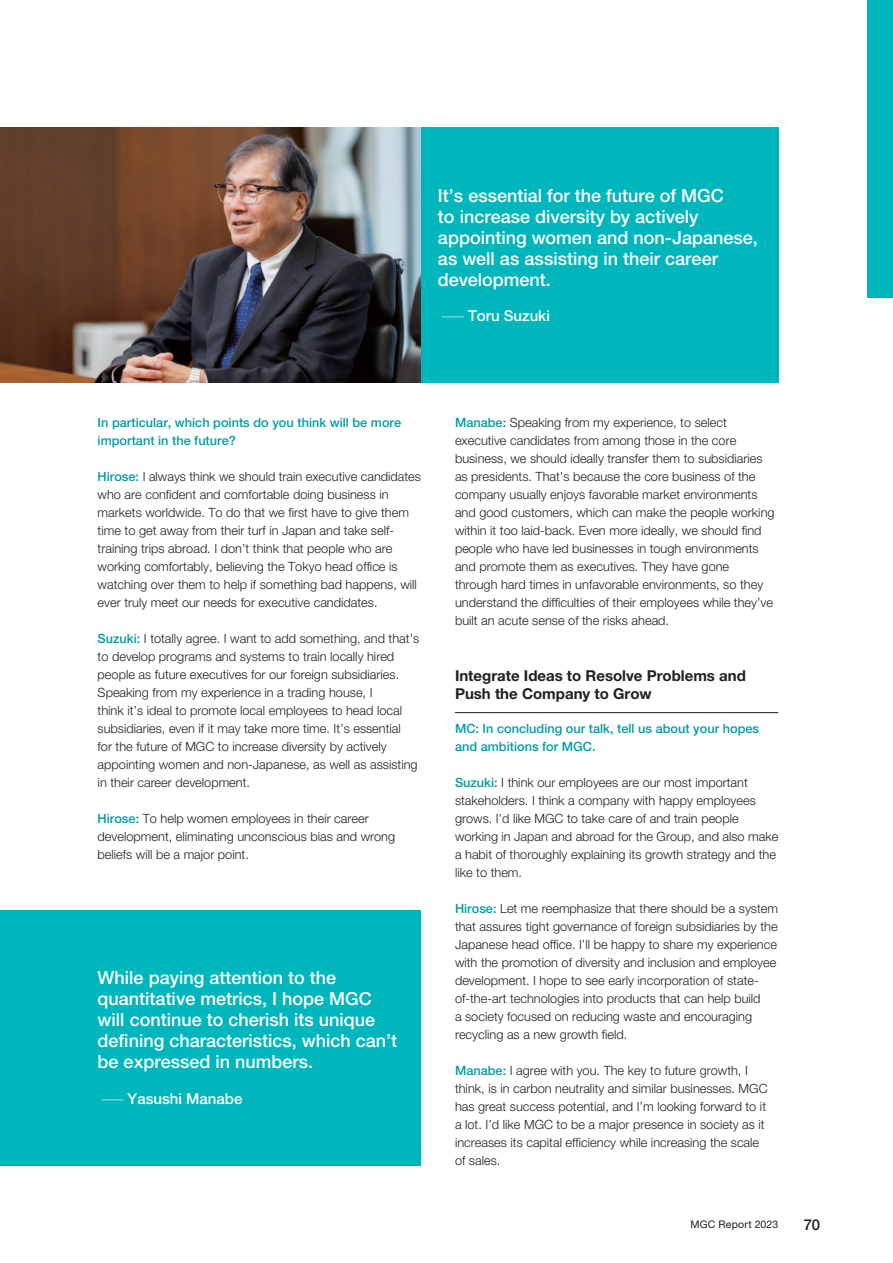
<style>
.page{position:relative;width:893px;height:1263px;background:#fff}
.page>*{position:absolute;margin:0;border:0;box-sizing:border-box;transform-origin:0 0}
.t1{font:500 18px/21px "Helvetica Neue LT Std";color:#fff}
.t2{font:700 15px/18px "Helvetica Neue LT Std";color:#231f20}
.t3{font:500 15px "Helvetica Neue LT Std";color:#fff}
.t4{font:500 15px "Helvetica Neue LT Std";color:#231f20}
.t5{font:300 12.75px/18px "Helvetica Neue LT Std";color:#231f20}
.t6{font:500 12.75px/18px "Helvetica Neue LT Std";color:#009da4}
.t7{font:10.5px "Helvetica Neue LT Std";letter-spacing:.02em;color:#231f20}
.s1{font-weight:100}
.s2{font-weight:500;color:#009da4}
</style>
<div class="page">
<div style="left:867px;top:0;width:25px;height:298px;background:#00b6bd"></div>
<hr style="left:455px;top:712px;width:323px;height:1px;background:#231f20">
<img style="left:0;top:128px;width:421px;height:255px">
<div style="left:421px;top:128px;width:357px;height:255px;background:#00b6bd"></div>
<div style="left:0;top:910px;width:421px;height:255px;background:#00b6bd"></div>
<h1 class="t1" style="left:438px;top:187px;width:321px">It’s essential for the future of MGC<br>to increase diversity by actively appointing women and non-Japanese, as well as assisting in their career development.</h1>
<p class="t3" style="left:438px;top:310px;width:113px"><span class="s1">—</span>Toru Suzuki</p>
<p class="t6" style="left:98px;top:415px;width:305px">In particular, which points do you think will be more important in the future?</p>
<p class="t5" style="left:98px;top:469px;width:325px"><span class="s2">Hirose:</span> I always think we should train executive candidates who are confident and comfortable doing business in markets worldwide. To do that we first have to give them time to get away from their turf in Japan and take self&shy;training trips abroad. I don’t think that people who are working comfortably, believing the Tokyo head office is watching over them to help if something bad happens, will ever truly meet our needs for executive candidates.</p>
<p class="t5" style="left:98px;top:631px;width:323px"><span class="s2">Suzuki:</span> I totally agree. I want to add something, and that’s to develop programs and systems to train locally hired people as future executives for our foreign subsidiaries.<br>Speaking from my experience in a trading house, I<br>think it’s ideal to promote local employees to head local subsidiaries, even if it may take more time. It’s essential<br>for the future of MGC to increase diversity by actively appointing women and non-Japanese, as well as assisting in their career development.</p>
<p class="t5" style="left:98px;top:811px;width:299px"><span class="s2">Hirose:</span> To help women employees in their career development, eliminating unconscious bias and wrong beliefs will be a major point.</p>
<h1 class="t1" style="left:98px;top:969px;width:301px">While paying attention to the quantitative metrics, I hope MGC will continue to cherish its unique defining characteristics, which can’t be expressed in numbers.</h1>
<p class="t3" style="left:98px;top:1093px;width:146px"><span class="s1">—</span>Yasushi Manabe</p>
<p class="t5" style="left:455px;top:415px;width:321px"><span class="s2">Manabe:</span> Speaking from my experience, to select executive candidates from among those in the core business, we should ideally transfer them to subsidiaries as presidents. That’s because the core business of the company usually enjoys favorable market environments and good customers, which can make the people working within it too laid-back. Even more ideally, we should find people who have led businesses in tough environments and promote them as executives. They have gone through hard times in unfavorable environments, so they understand the difficulties of their employees while they’ve built an acute sense of the risks ahead.</p>
<p class="t2" style="left:455px;top:668px;width:292px">Integrate Ideas to Resolve Problems and<br>Push the Company to Grow</p>
<p class="t6" style="left:455px;top:721px;width:306px">MC: In concluding our talk, tell us about your hopes and ambitions for MGC.</p>
<p class="t5" style="left:455px;top:775px;width:325px"><span class="s2">Suzuki:</span> I think our employees are our most important stakeholders. I think a company with happy employees grows. I’d like MGC to take care of and train people working in Japan and abroad for the Group, and also make a habit of thoroughly explaining its growth strategy and the like to them.</p>
<p class="t5" style="left:455px;top:901px;width:324px"><span class="s2">Hirose:</span> Let me reemphasize that there should be a system that assures tight governance of foreign subsidiaries by the Japanese head office. I’ll be happy to share my experience with the promotion of diversity and inclusion and employee development. I hope to see early incorporation of state&shy;of-the-art technologies into products that can help build<br>a society focused on reducing waste and encouraging recycling as a new growth field.</p>
<p class="t5" style="left:455px;top:1063px;width:314px"><span class="s2">Manabe:</span> I agree with you. The key to future growth, I think, is in carbon neutrality and similar businesses. MGC has great success potential, and I’m looking forward to it a lot. I’d like MGC to be a major presence in society as it increases its capital efficiency while increasing the scale of sales.</p>
<p class="t7" style="left:690px;top:1221px;width:89px">MGC Report 2023</p>
<p class="t4" style="left:803px;top:1219px;width:18px">70</p>
</div>
